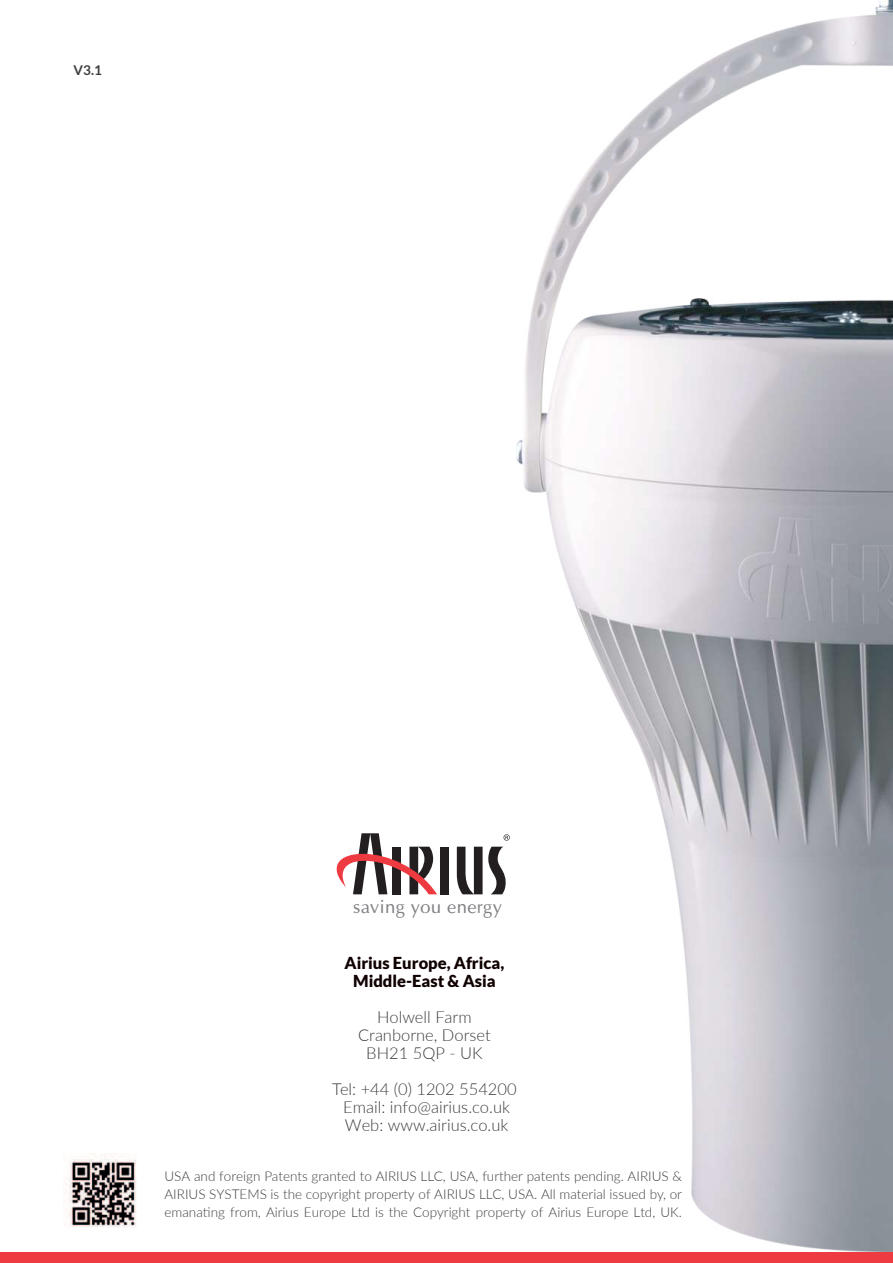
<style>
.page{position:relative;width:893px;height:1263px;background:#fff}
.page>*{position:absolute;margin:0;border:0;box-sizing:border-box;transform-origin:0 0}
.t1{font:18.3px "Optima";letter-spacing:.02em;color:#808285}
.t2{font:300 16.5px/18px "Lato";color:#3e3e3f;text-align:center}
.t3{font:900 16.5px/18px "Lato";color:#100101;text-align:center}
.t4{font:300 13.5px/18px "Lato";color:#3e3e3f;text-align:justify}
.t5{font:700 13.5px "Lato";color:#3e3e3f}
</style>
<div class="page">
<div style="left:440px;top:847px;width:9px;height:47px;background:#231f20"></div>
<svg style="left:457px;top:847px;width:49px;height:47px"></svg>
<svg style="left:336px;top:833px;width:101px;height:61px"></svg>
<svg style="left:504px;top:834px;width:6px;height:7px"></svg>
<img style="left:63px;top:1154px;width:74px;height:73px">
<div style="left:0;top:1252px;width:893px;height:11px;background:#ee3a41"></div>
<img style="left:516px;top:0;width:377px;height:1251px">
<p class="t5" style="left:74px;top:63px;width:30px">V3.1</p>
<h1 class="t1" style="left:353px;top:898px;width:150px">saving you energy</h1>
<p class="t3" style="left:345px;top:955px;width:161px">Airius Europe, Africa,<br>Middle-East &amp; Asia</p>
<p class="t2" style="left:358px;top:1008px;width:134px">Holwell Farm<br>Cranborne, Dorset<br>BH21 5QP - UK</p>
<p class="t2" style="left:332px;top:1080px;width:186px">Tel: +44 (0) 1202 554200<br>Email: info@airius.co.uk<br>Web: www.airius.co.uk</p>
<p class="t4" style="left:164px;top:1166px;width:519px">USA and foreign Patents granted to AIRIUS LLC, USA, further patents pending. AIRIUS &amp; AIRIUS SYSTEMS is the copyright property of AIRIUS LLC, USA. All material issued by, or emana琀椀ng from, Airius Europe Ltd is the Copyright property of Airius Europe Ltd, UK.</p>
</div>
